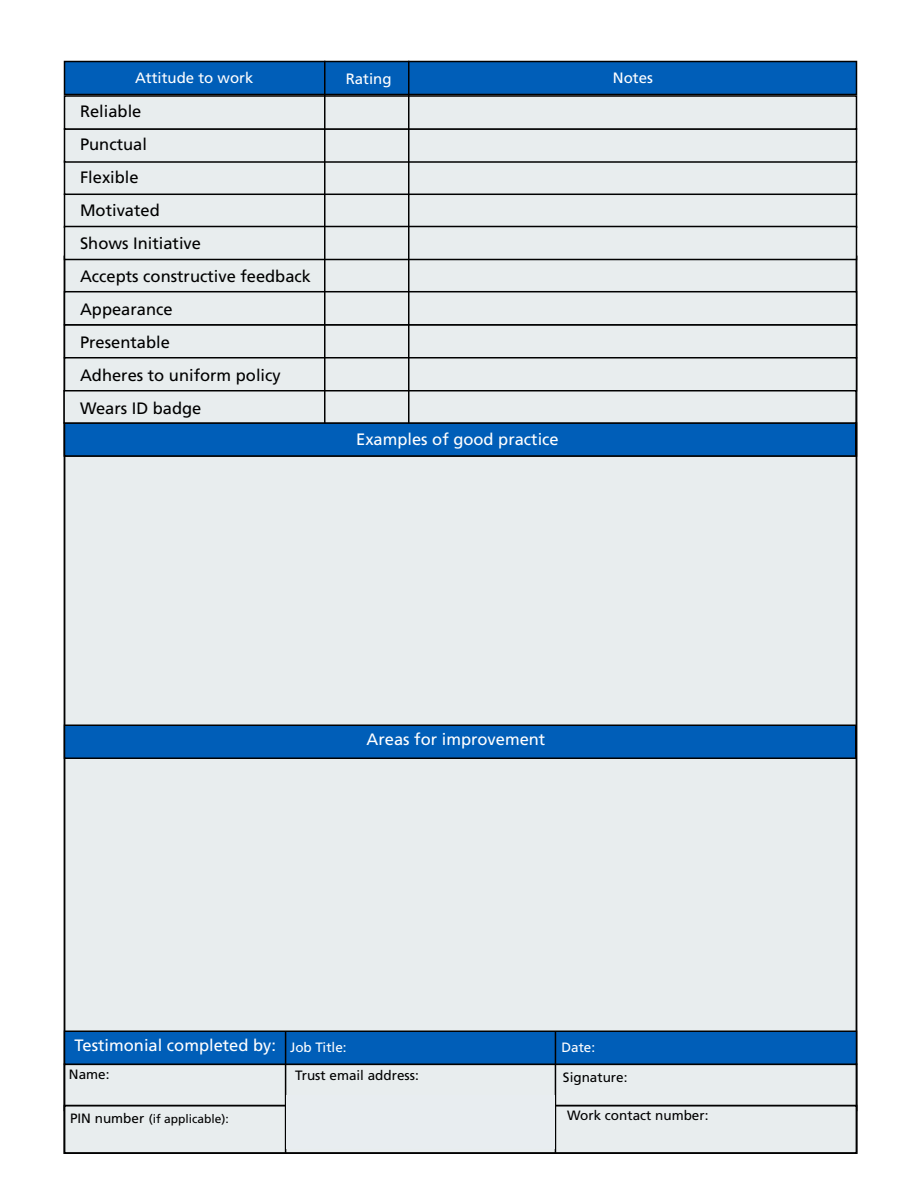
<style>
.page{position:relative;width:918px;height:1188px;background:#fff}
.page>*{position:absolute;margin:0;border:0;box-sizing:border-box;transform-origin:0 0}
.t1{font:16.5px/33px "Frutiger LT Std";color:#000}
.t2{font:16.5px "Frutiger LT Std";color:#fff}
.t3{font:15px "Frutiger LT Std";color:#fff}
.t4{font:13.5px "Frutiger LT Std";color:#000}
.t5{font:13.5px "Frutiger LT Std";color:#fff}
.t6{font:12px "Frutiger LT Std";color:#000}
.s1{font-size:13.5px}
</style>
<div class="page">
<div style="left:64px;top:256px;width:793px;height:898px;background:#e8edee;border:2px solid #000"></div>
<div style="left:64px;top:194px;width:793px;height:34px;background:#e8edee"></div>
<div style="left:64px;top:160px;width:793px;height:35px;background:#e8edee;border:2px solid #000"></div>
<div style="left:64px;top:61px;width:793px;height:34px;background:#005eb8;border:2px solid #000"></div>
<div style="left:64px;top:128px;width:793px;height:35px;background:#e8edee;border:2px solid #000"></div>
<div style="left:64px;top:95px;width:793px;height:35px;background:#e8edee;border:2px solid #000"></div>
<div style="left:64px;top:324px;width:793px;height:34px;background:#e8edee"></div>
<div style="left:64px;top:291px;width:793px;height:35px;background:#e8edee;border:2px solid #000"></div>
<div style="left:64px;top:226px;width:793px;height:34px;background:#e8edee;border:2px solid #000"></div>
<div style="left:64px;top:357px;width:793px;height:35px;background:#e8edee;border:2px solid #000"></div>
<div style="left:64px;top:422px;width:792px;height:35px;background:#005eb8;border:2px solid #000"></div>
<div style="left:63px;top:390px;width:794px;height:34px;background:#e8edee;border:1px solid #000"></div>
<hr style="left:324px;top:61px;width:2px;height:363px;background:#000">
<hr style="left:408px;top:61px;width:2px;height:363px;background:#000">
<div style="left:64px;top:724px;width:792px;height:35px;background:#005eb8;border:2px solid #000"></div>
<div style="left:64px;top:1063px;width:793px;height:48px;background:#e8edee"></div>
<div style="left:64px;top:1030px;width:793px;height:35px;background:#005eb8;border:2px solid #000"></div>
<div style="left:64px;top:1105px;width:793px;height:49px;background:#e8edee;border:2px solid #000"></div>
<hr style="left:285px;top:1031px;width:1px;height:122px;background:#000">
<hr style="left:555px;top:1031px;width:1px;height:122px;background:#000">
<img style="left:287px;top:1105px;width:267px;height:3px">
<p class="t3" style="left:135px;top:69px;width:120px">Attitude to work</p>
<p class="t3" style="left:346px;top:70px;width:47px">Rating</p>
<p class="t3" style="left:613px;top:69px;width:42px">Notes</p>
<p class="t1" style="left:80px;top:95px;width:233px">Reliable<br>Punctual<br>Flexible<br>Motivated<br>Shows Initiative<br>Accepts constructive feedback<br>Appearance<br>Presentable<br>Adheres to uniform policy<br>Wears ID badge</p>
<p class="t2" style="left:356px;top:430px;width:204px">Examples of good practice</p>
<p class="t2" style="left:367px;top:730px;width:180px">Areas for improvement</p>
<p class="t2" style="left:75px;top:1036px;width:273px">Testimonial completed by: <span class="s1">Job Title:</span></p>
<p class="t5" style="left:561px;top:1040px;width:35px">Date:</p>
<p class="t4" style="left:69px;top:1066px;width:42px">Name:</p>
<p class="t6" style="left:70px;top:1112px;width:160px"><span class="s1">PIN number</span> (if applicable):</p>
<p class="t4" style="left:567px;top:1108px;width:143px">Work contact number:</p>
<p class="t4" style="left:295px;top:1067px;width:125px">Trust email address:</p>
<p class="t4" style="left:563px;top:1069px;width:66px">Signature:</p>
</div>
